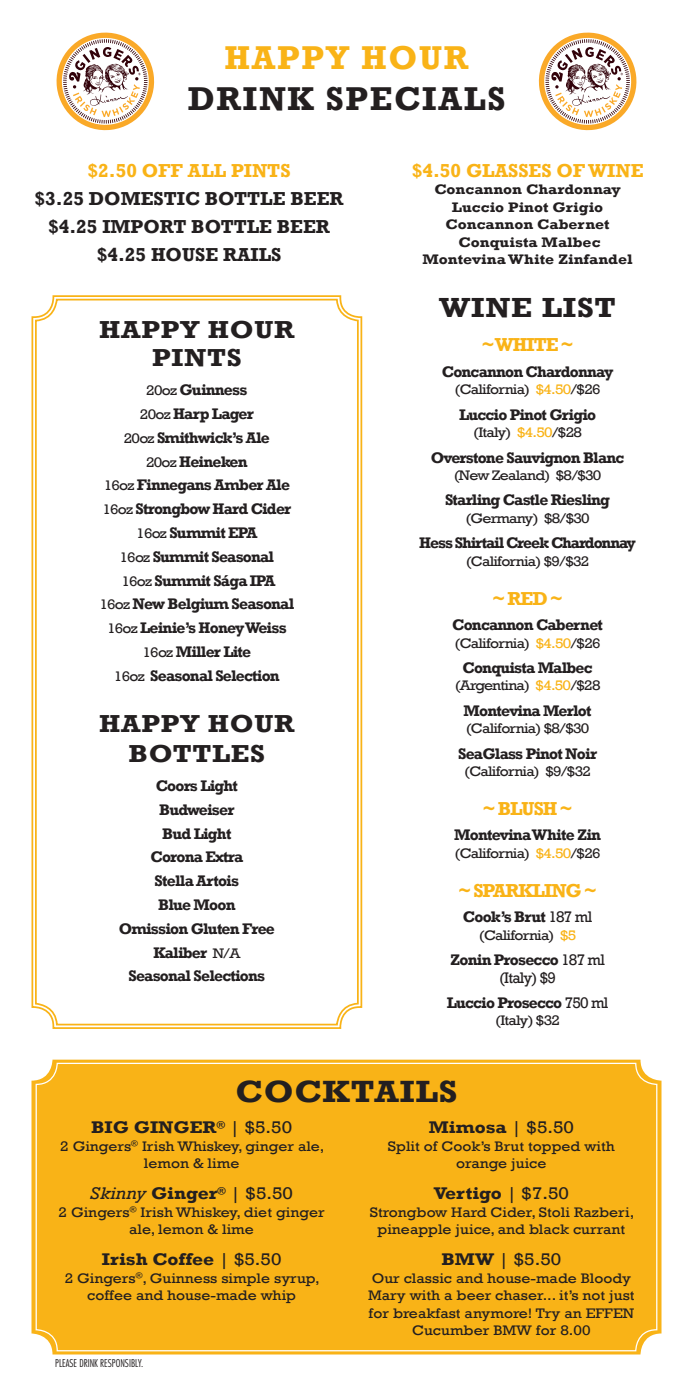
<style>
.page{position:relative;width:693px;height:1386px;background:#fff}
.page>*{position:absolute;margin:0;border:0;box-sizing:border-box;transform-origin:0 0}
.t1{font:700 33.95px/40.6px "Rockwell";letter-spacing:.05em;color:#231f20;text-align:center}
.t2{font:700 31.5px "Rockwell";letter-spacing:.025em;color:#231f20;scale:1.11 1}
.t3{font:700 28.35px "Rockwell";letter-spacing:.025em;color:#231f20;scale:1.11 1}
.t4{font:700 25.2px/28px "Rockwell";letter-spacing:.025em;color:#231f20;text-align:center;scale:1.11 1}
.t5{font:700 19.25px "Rockwell";color:#231f20}
.t6{font:700 19.25px "Rockwell";color:#f9b317}
.t7{font:700 19.25px "Rockwell";letter-spacing:-.05em;color:#f9b317}
.Cocktail_Names{font:700 17.32px "Rockwell";color:#231f20;scale:1.11 1}
.Cocktail_Names-2{font:italic 17.32px "Rockwell";color:#231f20;scale:1.11 1}
.Cocktail_Names-3{font:17.32px "Rockwell";color:#231f20;scale:1.11 1}
.t8{font:700 15.75px "Rockwell";letter-spacing:-.05em;color:#231f20}
.t9{font:700 15.75px "Rockwell";letter-spacing:-.07em;color:#231f20}
.t10{font:15.75px/17.5px "Rockwell";letter-spacing:-.05em;color:#231f20;text-align:center}
.Cocktail_Description{font:14.17px/17.5px "Rockwell";color:#231f20;text-align:center;scale:1.11 1}
.Cocktail_Description-2{font:14.17px "Rockwell";letter-spacing:-.05em;color:#231f20;scale:1.11 1}
.t11{font:700 14.17px "Rockwell";color:#231f20;scale:1.11 1}
.Food_Descriptions{font:300 condensed 10.5px "Futura";color:#231f20}
.s1{color:#f9b317}
.s2{font-weight:400;font-size:14.17px}
.s3{font-weight:400}
.s4{font-weight:700}
.s5{font-weight:700;font-style:normal}
.s6{font-style:normal}
</style>
<div class="page">
<svg style="left:31px;top:295px;width:332px;height:734px"></svg>
<div style="left:35px;top:299px;width:324px;height:726px;border:2px solid #f9b317;border-radius:21px"></div>
<svg style="left:56px;top:32px;width:99px;height:99px"></svg>
<svg style="left:538px;top:32px;width:99px;height:99px"></svg>
<div style="left:32px;top:1060px;width:630px;height:294px;background:#f9b317;border-radius:21px"></div>
<p class="t1" style="left:188px;top:37px;width:319px"><span class="s1">HAPPY HOUR<br></span>DRINK SPECIALS</p>
<p class="t6" style="left:87px;top:159px;width:205px">$2.50 OFF ALL PINTS</p>
<p class="t5" style="left:34px;top:187px;width:311px">$3.25 DOMESTIC BOTTLE BEER</p>
<p class="t5" style="left:48px;top:215px;width:283px">$4.25 IMPORT BOTTLE BEER</p>
<p class="t5" style="left:97px;top:243px;width:186px">$4.25 HOUSE RAILS</p>
<p class="t4" style="left:99px;top:316px;width:177px">HAPPY HOUR<br>PINTS</p>
<p class="t8" style="left:146px;top:380px;width:103px"><span class="s2">20oz</span> Guinness</p>
<p class="t8" style="left:140px;top:404px;width:115px"><span class="s2">20oz</span> Harp Lager</p>
<p class="t8" style="left:124px;top:428px;width:147px"><span class="s2">20oz</span> Smithwick’s Ale</p>
<p class="t8" style="left:146px;top:452px;width:103px"><span class="s2">20oz</span> Heineken</p>
<p class="t8" style="left:104px;top:476px;width:188px"><span class="s2">16oz</span> Finnegans Amber Ale</p>
<p class="t8" style="left:102px;top:499px;width:190px"><span class="s2">16oz</span> Strongbow Hard Cider</p>
<p class="t8" style="left:136px;top:523px;width:123px"><span class="s2">16oz</span> Summit EPA</p>
<p class="t8" style="left:120px;top:547px;width:156px"><span class="s2">16oz</span> Summit Seasonal</p>
<p class="t8" style="left:121px;top:571px;width:156px"><span class="s2">16oz</span> Summit Sága IPA</p>
<p class="t8" style="left:99px;top:595px;width:196px"><span class="s2">16oz</span> New Belgium Seasonal</p>
<p class="t8" style="left:107px;top:618px;width:181px"><span class="s2">16oz</span> Leinie’s Honey Weiss</p>
<p class="t8" style="left:143px;top:642px;width:110px"><span class="s2">16oz</span> Miller Lite</p>
<p class="t8" style="left:114px;top:666px;width:167px"><span class="s2">16oz</span> Seasonal Selection</p>
<p class="t4" style="left:99px;top:709px;width:177px;line-height:29.8px">HAPPY HOUR<br>BOTTLES</p>
<p class="t8" style="left:156px;top:776px;width:84px">Coors Light</p>
<p class="t8" style="left:159px;top:800px;width:77px">Budweiser</p>
<p class="t8" style="left:162px;top:824px;width:71px">Bud Light</p>
<p class="t8" style="left:150px;top:848px;width:94px">Corona Extra</p>
<p class="t8" style="left:155px;top:871px;width:86px">Stella Artois</p>
<p class="t8" style="left:158px;top:895px;width:79px">Blue Moon</p>
<p class="t8" style="left:119px;top:919px;width:158px">Omission Gluten Free</p>
<p class="t8" style="left:153px;top:943px;width:88px">Kaliber <span class="s2">N/A</span></p>
<p class="t8" style="left:129px;top:967px;width:138px">Seasonal Selections</p>
<p class="t6" style="left:412px;top:159px;width:233px">$4.50 GLASSES OF WINE</p>
<p class="t11" style="left:434px;top:181px;width:170px">Concannon Chardonnay</p>
<p class="t11" style="left:452px;top:198px;width:138px">Luccio Pinot Grigio</p>
<p class="t11" style="left:446px;top:216px;width:149px">Concannon Cabernet</p>
<p class="t11" style="left:459px;top:233px;width:129px">Conquista Malbec</p>
<p class="t11" style="left:423px;top:251px;width:191px">Montevina White Zinfandel</p>
<p class="t3" style="left:439px;top:290px;width:161px">WINE LIST</p>
<p class="t6" style="left:483px;top:333px;width:92px">~ WHITE ~</p>
<p class="t8" style="left:442px;top:362px;width:173px">Concannon Chardonnay</p>
<p class="Cocktail_Description-2" style="left:455px;top:381px;width:133px">(California) <span class="s1">$4.50</span>/$26</p>
<p class="t8" style="left:459px;top:405px;width:139px">Luccio Pinot Grigio</p>
<p class="Cocktail_Description-2" style="left:473px;top:424px;width:99px">(Italy) <span class="s1">$4.50</span>/$28</p>
<p class="t8" style="left:431px;top:448px;width:195px">Overstone Sauvignon Blanc</p>
<p class="Cocktail_Description-2" style="left:454px;top:467px;width:135px">(New Zealand) $8/$30</p>
<p class="t8" style="left:445px;top:491px;width:167px">Starling Castle Riesling</p>
<p class="Cocktail_Description-2" style="left:465px;top:510px;width:113px">(Germany) $8/$30</p>
<p class="t9" style="left:419px;top:533px;width:218px">Hess Shirtail Creek Chardonnay</p>
<p class="Cocktail_Description-2" style="left:466px;top:553px;width:113px">(California) $9/$32</p>
<p class="t6" style="left:493px;top:587px;width:70px">~ RED ~</p>
<p class="t8" style="left:452px;top:615px;width:152px">Concannon Cabernet</p>
<p class="Cocktail_Description-2" style="left:455px;top:635px;width:133px">(California) <span class="s1">$4.50</span>/$26</p>
<p class="t8" style="left:463px;top:658px;width:132px">Conquista Malbec</p>
<p class="Cocktail_Description-2" style="left:455px;top:677px;width:133px">(Argentina) <span class="s1">$4.50</span>/$28</p>
<p class="t8" style="left:464px;top:701px;width:129px">Montevina Merlot</p>
<p class="Cocktail_Description-2" style="left:466px;top:720px;width:113px">(California) $8/$30</p>
<p class="t8" style="left:458px;top:744px;width:140px">SeaGlass Pinot Noir</p>
<p class="Cocktail_Description-2" style="left:464px;top:763px;width:116px">(California) $9/$32</p>
<p class="t6" style="left:484px;top:797px;width:90px">~ BLUSH ~</p>
<p class="t8" style="left:454px;top:826px;width:148px">Montevina White Zin</p>
<p class="Cocktail_Description-2" style="left:455px;top:845px;width:133px">(California) <span class="s1">$4.50</span>/$26</p>
<p class="t7" style="left:459px;top:879px;width:138px">~ SPARKLING ~</p>
<p class="t8" style="left:463px;top:907px;width:131px">Cook’s Brut <span class="s3">187 ml</span></p>
<p class="Cocktail_Description-2" style="left:479px;top:927px;width:89px">(California) <span class="s1">$5</span></p>
<p class="t10" style="left:450px;top:951px;width:156px"><span class="s4">Zonin Prosecco</span> 187 ml (Italy) $9</p>
<p class="t8" style="left:447px;top:993px;width:163px">Luccio Prosecco <span class="s3">750 ml</span></p>
<p class="Cocktail_Description" style="left:495px;top:1012px;width:60px">(Italy) $32</p>
<p class="t2" style="left:235px;top:1073px;width:202px">COCKTAILS</p>
<p class="Cocktail_Names" style="left:91px;top:1117px;width:183px">BIG GINGER<sup>®</sup> <span class="s3">| $5.50</span></p>
<p class="Cocktail_Description" style="left:60px;top:1138px;width:239px">2 Gingers<sup>®</sup> Irish Whiskey, ginger ale, lemon &amp; lime</p>
<p class="Cocktail_Names-2" style="left:90px;top:1184px;width:184px">Skinny <span class="s5">Ginger</span><sup>®</sup> <span class="s6">| $5.50</span></p>
<p class="Cocktail_Description" style="left:59px;top:1204px;width:241px">2 Gingers<sup>®</sup> Irish Whiskey, diet ginger ale, lemon &amp; lime</p>
<p class="Cocktail_Names" style="left:102px;top:1249px;width:163px">Irish Coffee <span class="s3">| $5.50</span></p>
<p class="Cocktail_Description" style="left:65px;top:1270px;width:231px">2 Gingers<sup>®</sup>, Guinness simple syrup, coffee and house-made whip</p>
<p class="Cocktail_Names" style="left:429px;top:1117px;width:132px">Mimosa <span class="s3">| $5.50</span></p>
<p class="Cocktail_Description" style="left:388px;top:1138px;width:206px">Split of Cook’s Brut topped with orange juice</p>
<p class="Cocktail_Names" style="left:434px;top:1183px;width:123px">Vertigo <span class="s3">| $7.50</span></p>
<p class="Cocktail_Description" style="left:370px;top:1204px;width:240px">Strongbow Hard Cider, Stoli Razberi, pineapple juice, and black currant</p>
<p class="Cocktail_Names-3" style="left:442px;top:1250px;width:109px"><span class="s4">BMW</span> | $5.50</p>
<p class="Cocktail_Description" style="left:368px;top:1270px;width:242px">Our classic and house-made Bloody<br>Mary with a beer chaser... it’s not just for breakfast anymore! Try an EFFEN<br>Cucumber BMW for 8.00</p>
<p class="Food_Descriptions" style="left:55px;top:1356px;width:89px">PLEASE DRINK RESPONSIBLY.</p>
</div>
